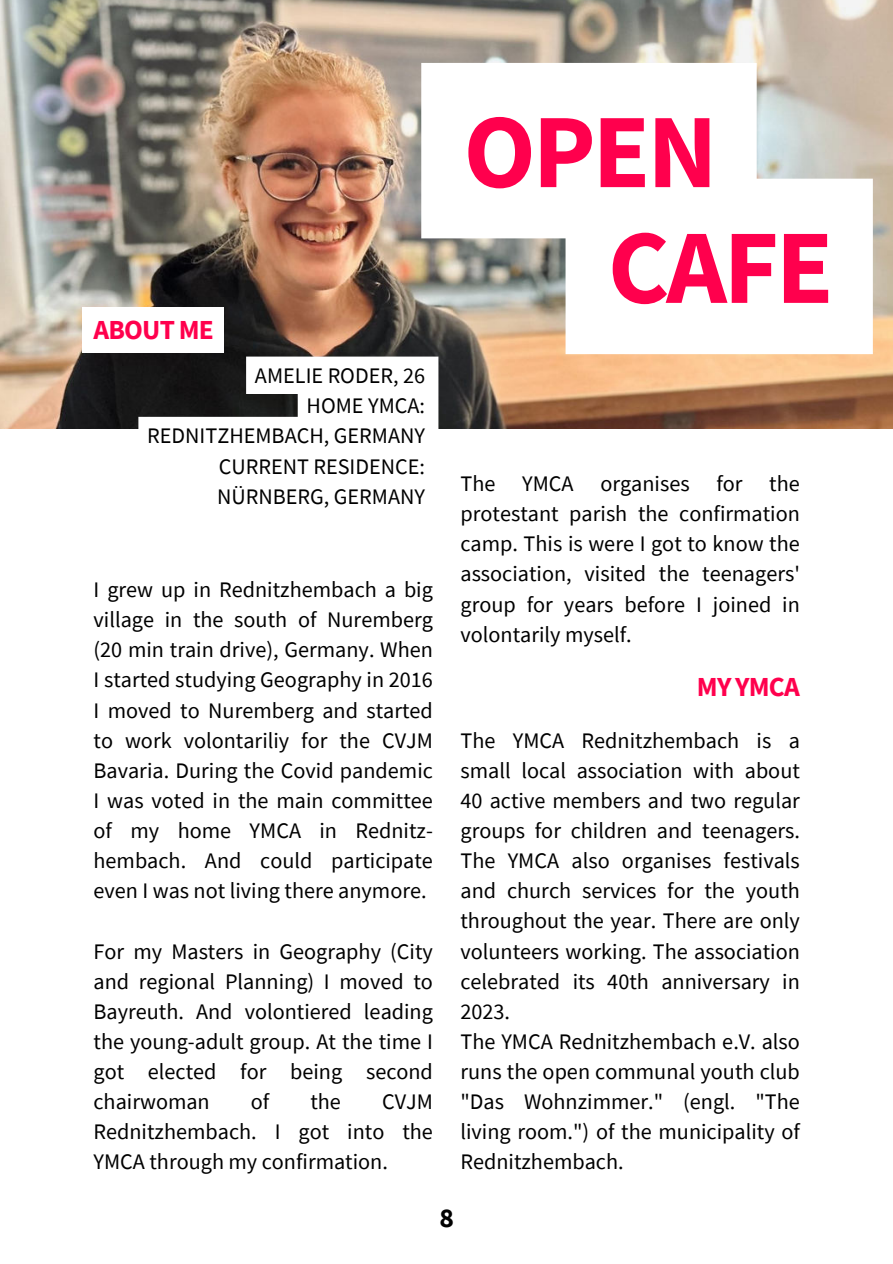
<style>
.page{position:relative;width:893px;height:1264px;background:#fff}
.page>*{position:absolute;margin:0;border:0;box-sizing:border-box;transform-origin:0 0}
.t1{font:700 105.6px/115.6px "Source Sans Pro";letter-spacing:-.03em;color:#ff004d}
.t2{font:700 27.45px "Source Sans Pro";letter-spacing:-.03em;color:#ff004d}
.t3{font:700 27.45px "Source Sans Pro";color:#000}
.t4{font:22.2px/30.2px "Source Sans Pro";color:#000;text-align:justify}
</style>
<div class="page">
<img style="left:0;top:0;width:892px;height:428px">
<svg style="left:138px;top:356px;width:300px;height:73px"></svg>
<svg style="left:421px;top:63px;width:451px;height:291px"></svg>
<div style="left:82px;top:306px;width:142px;height:46px;background:#fff"></div>
<p class="t2" style="left:93px;top:311px;width:122px">ABOUT ME</p>
<p class="t4" style="left:147px;top:360px;width:279px;text-align:right">AMELIE RODER, 26<br>HOME YMCA:<br>REDNITZHEMBACH, GERMANY<br>CURRENT RESIDENCE:<br>NÜRNBERG, GERMANY</p>
<p class="t4" style="left:93px;top:574px;width:341px">I grew up in Rednitzhembach a big village in the south of Nuremberg (20 min train drive), Germany. When I started studying Geography in 2016<br>I moved to Nuremberg and started to work volontariliy for the CVJM Bavaria. During the Covid pandemic I was voted in the main committee of my home YMCA in Rednitz&shy;hembach. And could participate even I was not living there anymore.</p>
<p class="t4" style="left:93px;top:936px;width:341px">For my Masters in Geography (City and regional Planning) I moved to Bayreuth. And volontiered leading the young-adult group. At the time I got elected for being second chairwoman</p>
<p class="t4" style="left:251px;top:1086px;width:20px">of</p>
<p class="t4" style="left:310px;top:1086px;width:32px">the</p>
<p class="t4" style="left:93px;top:1086px;width:341px;text-indent:288px">CVJM Rednitzhembach. I got into the YMCA through my confirmation.</p>
<h1 class="t1" style="left:607px;top:93px;width:227px;text-indent:-144px">OPEN<br>CAFE</h1>
<p class="t4" style="left:460px;top:468px;width:341px">The YMCA organises for the protestant parish the confirmation camp. This is were I got to know the association, visited the teenagers' group for years before I joined in volontarily myself.</p>
<p class="t2" style="left:696px;top:668px;width:104px">MY YMCA</p>
<p class="t4" style="left:460px;top:725px;width:341px;text-align:left">The YMCA Rednitzhembach is a small local association with about<br>40 active members and two regular groups for children and teenagers.<br>The YMCA also organises festivals and church services for the youth throughout the year. There are only volunteers working. The association celebrated its 40th anniversary in<br>2023.<br>The YMCA Rednitzhembach e.V. also runs the open communal youth club "Das Wohnzimmer." (engl. "The living room.") of the municipality of<br>Rednitzhembach.</p>
<p class="t3" style="left:439px;top:1199px;width:16px">8</p>
</div>
